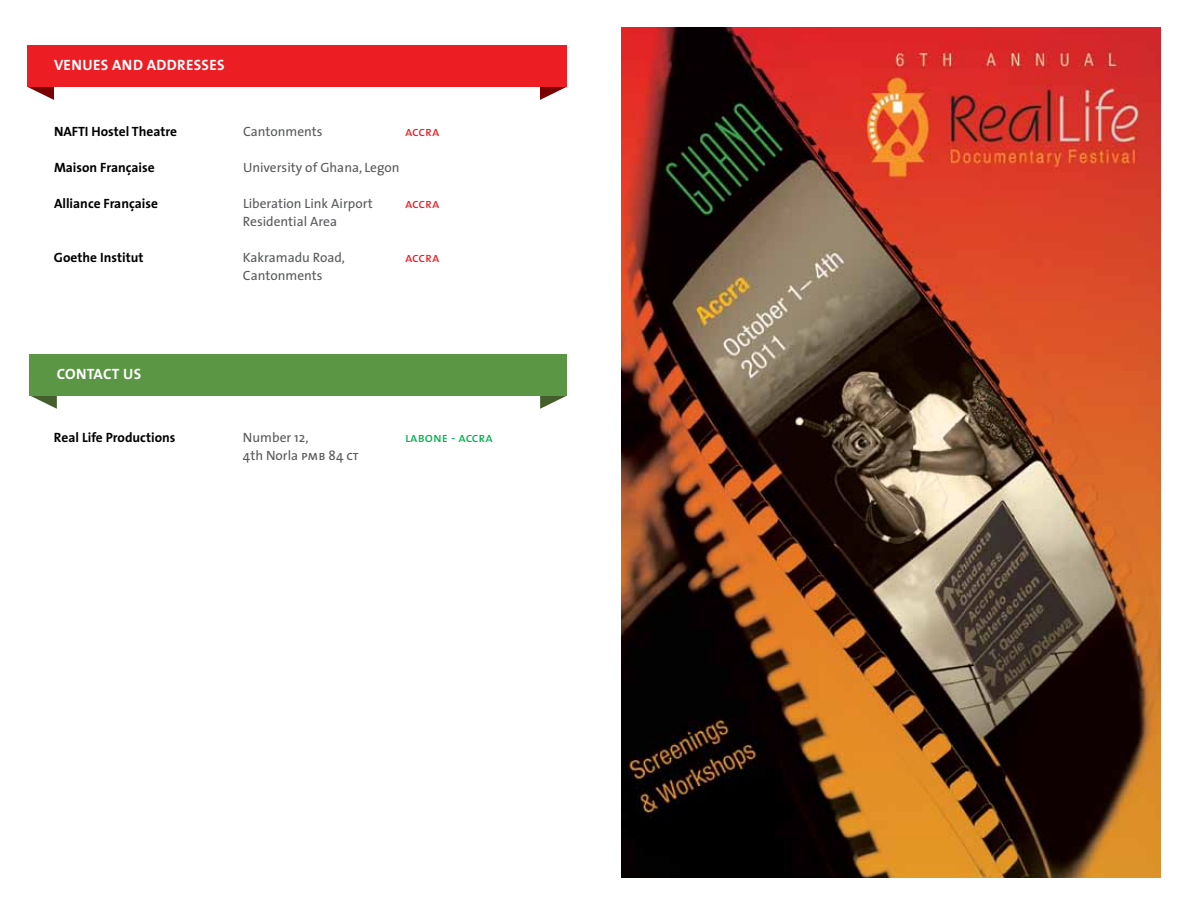
<style>
.page{position:relative;width:1188px;height:918px;background:#fff}
.page>*{position:absolute;margin:0;border:0;box-sizing:border-box;transform-origin:0 0}
.t1{font:15px "The Sans Bold Caps";letter-spacing:.02em;color:#fff}
.t2{font:13.5px "The Sans";color:#58595b}
.t3{font:700 13.5px "The Sans";color:#000}
.t4{font:13.5px "The Sans Caps";letter-spacing:-.005em;color:#ed1d24}
.t5{font:13.5px "The Sans Caps";color:#00af4d}
.s1{font-family:"The Sans Caps"}
</style>
<div class="page">
<img style="left:621px;top:28px;width:540px;height:849px">
<svg style="left:28px;top:87px;width:26px;height:13px"></svg>
<svg style="left:540px;top:87px;width:26px;height:13px"></svg>
<div style="left:27px;top:45px;width:540px;height:42px;background:#ed1d24"></div>
<svg style="left:31px;top:396px;width:26px;height:13px"></svg>
<svg style="left:540px;top:396px;width:26px;height:13px"></svg>
<div style="left:30px;top:354px;width:537px;height:42px;background:#5b9645"></div>
<p class="t1" style="left:54px;top:52px;width:172px">VENUES AND ADDRESSES</p>
<p class="t3" style="left:54px;top:120px;width:125px">NAFTI Hostel Theatre</p>
<p class="t2" style="left:243px;top:120px;width:81px">Cantonments</p>
<p class="t4" style="left:405px;top:120px;width:36px">accra</p>
<p class="t3" style="left:54px;top:156px;width:102px">Maison Française</p>
<p class="t2" style="left:243px;top:156px;width:158px">University of Ghana, Legon</p>
<p class="t3" style="left:54px;top:192px;width:106px">Alliance Française</p>
<p class="t2" style="left:243px;top:192px;width:131px">Liberation Link Airport</p>
<p class="t4" style="left:405px;top:192px;width:36px">accra</p>
<p class="t2" style="left:243px;top:210px;width:96px">Residential Area</p>
<p class="t3" style="left:54px;top:246px;width:91px">Goethe Institut</p>
<p class="t2" style="left:243px;top:246px;width:104px">Kakramadu Road,</p>
<p class="t4" style="left:405px;top:246px;width:36px">accra</p>
<p class="t2" style="left:243px;top:264px;width:81px">Cantonments</p>
<p class="t1" style="left:57px;top:361px;width:86px">CONTACT US</p>
<p class="t3" style="left:54px;top:426px;width:123px">Real Life Productions</p>
<p class="t2" style="left:243px;top:426px;width:67px">Number 12,</p>
<p class="t5" style="left:405px;top:426px;width:89px">labone - accra</p>
<p class="t2" style="left:243px;top:444px;width:117px">4th Norla <span class="s1">pmb</span> 84 <span class="s1">ct</span></p>
</div>
